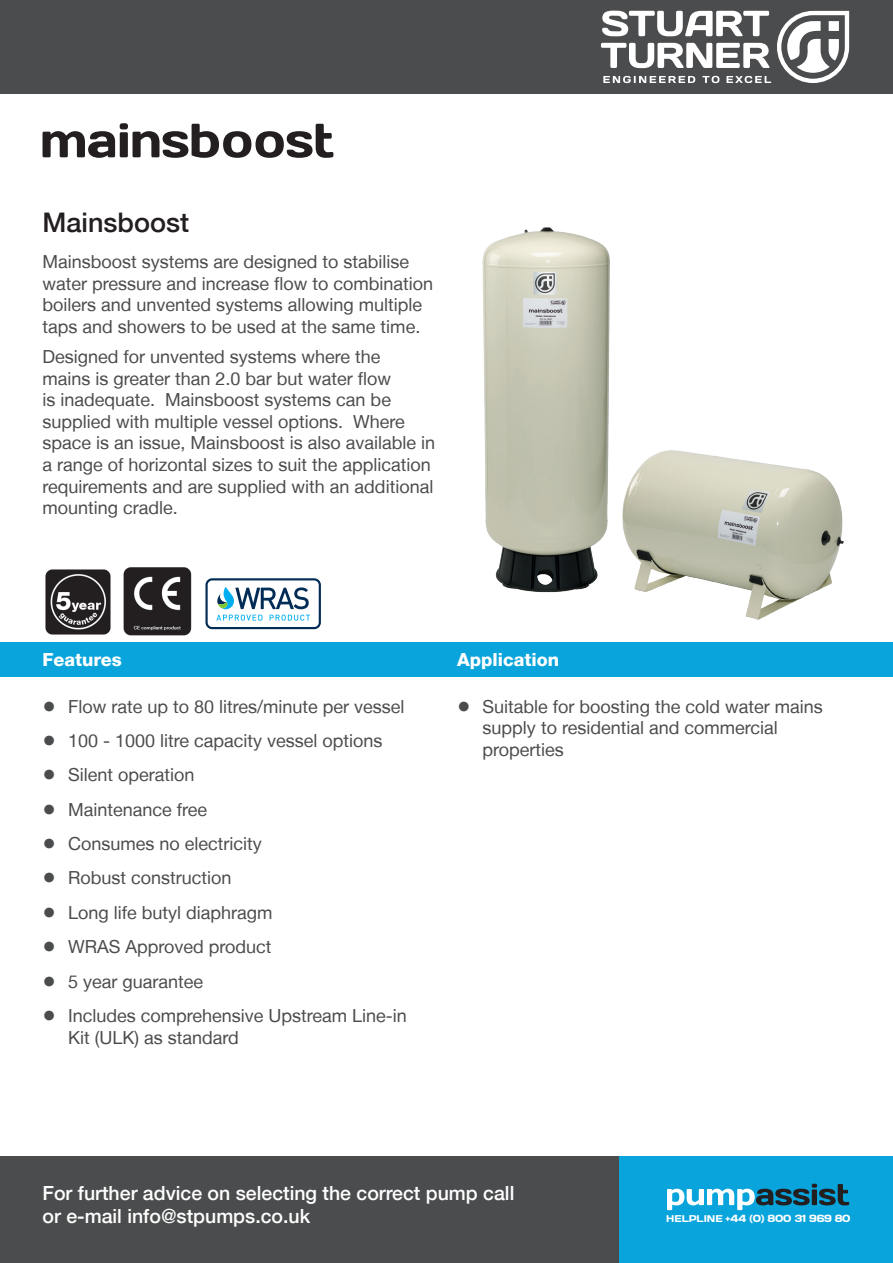
<style>
.page{position:relative;width:893px;height:1263px;background:#fff}
.page>*{position:absolute;margin:0;border:0;box-sizing:border-box;transform-origin:0 0}
.t1{font:500 27px "Helvetica Neue LT";color:#231f20}
.t2{font:500 19.5px/23.4px "Helvetica Neue LT";color:#fff}
.Text_-_Body{font:18px/21.6px "Helvetica Neue LT";color:#4b4c4d}
.Text_-_Sub_Heading{font:800 18px "Helvetica Neue LT";color:#fff}
.t3{font:10.35px "Days";letter-spacing:-.025em;color:#fff}
.s1{font-size:27px}
.s2{font-size:9.75px}
</style>
<div class="page">
<div style="left:0;top:1157px;width:621px;height:106px;background:#4b4c4d"></div>
<div style="left:620px;top:1157px;width:273px;height:106px;background:#08a4db"></div>
<svg style="left:667px;top:1184px;width:182px;height:26px"></svg>
<div style="left:0;top:642px;width:893px;height:34px;background:#08a4db"></div>
<div style="left:0;top:0;width:893px;height:94px;background:#4b4c4d"></div>
<svg style="left:602px;top:11px;width:167px;height:25px"></svg>
<svg style="left:601px;top:43px;width:168px;height:25px"></svg>
<svg style="left:603px;top:76px;width:92px;height:7px"></svg>
<svg style="left:702px;top:76px;width:17px;height:7px"></svg>
<svg style="left:726px;top:76px;width:45px;height:7px"></svg>
<svg style="left:777px;top:11px;width:72px;height:72px"></svg>
<img style="left:482px;top:227px;width:128px;height:366px">
<img style="left:45px;top:569px;width:66px;height:66px">
<img style="left:123px;top:567px;width:69px;height:69px">
<svg style="left:216px;top:615px;width:46px;height:6px"></svg>
<svg style="left:270px;top:615px;width:40px;height:6px"></svg>
<svg style="left:217px;top:587px;width:92px;height:22px"></svg>
<div style="left:205px;top:578px;width:116px;height:51px;border:2px solid #002c55;border-radius:6px"></div>
<img style="left:607px;top:412px;width:237px;height:208px">
<svg style="left:43px;top:123px;width:290px;height:35px"></svg>
<h1 class="t1" style="left:43px;top:206px;width:148px">Mainsboost</h1>
<p class="Text_-_Body" style="left:43px;top:251px;width:392px">Mainsboost systems are designed to stabilise water pressure and increase flow to combination boilers and unvented systems allowing multiple taps and showers to be used at the same time.</p>
<p class="Text_-_Body" style="left:43px;top:345px;width:394px">Designed for unvented systems where the<br>mains is greater than 2.0 bar but water flow<br>is inadequate. Mainsboost systems can be supplied with multiple vessel options. Where space is an issue, Mainsboost is also available in a range of horizontal sizes to suit the application requirements and are supplied with an additional mounting cradle.</p>
<p class="Text_-_Sub_Heading" style="left:43px;top:648px;width:81px">Features</p>
<p class="Text_-_Body" style="left:43px;top:695px;width:363px"><span class="s1">•</span> Flow rate up to 80 litres/minute per vessel</p>
<p class="Text_-_Body" style="left:43px;top:730px;width:341px"><span class="s1">•</span> 100 - 1000 litre capacity vessel options</p>
<p class="Text_-_Body" style="left:43px;top:764px;width:153px"><span class="s1">•</span> Silent operation</p>
<p class="Text_-_Body" style="left:43px;top:798px;width:166px"><span class="s1">•</span> Maintenance free</p>
<p class="Text_-_Body" style="left:43px;top:833px;width:221px"><span class="s1">•</span> Consumes no electricity</p>
<p class="Text_-_Body" style="left:43px;top:867px;width:190px"><span class="s1">•</span> Robust construction</p>
<p class="Text_-_Body" style="left:43px;top:901px;width:231px"><span class="s1">•</span> Long life butyl diaphragm</p>
<p class="Text_-_Body" style="left:43px;top:936px;width:230px"><span class="s1">•</span> WRAS Approved product</p>
<p class="Text_-_Body" style="left:43px;top:970px;width:162px"><span class="s1">•</span> 5 year guarantee</p>
<p class="Text_-_Body" style="left:68px;top:1004px;width:340px;text-indent:-26px"><span class="s1">•</span> Includes comprehensive Upstream Line-in<br>Kit (ULK) as standard</p>
<p class="Text_-_Sub_Heading" style="left:457px;top:648px;width:104px">Application</p>
<p class="Text_-_Body" style="left:483px;top:695px;width:342px;text-indent:-26px"><span class="s1">•</span> Suitable for boosting the cold water mains supply to residential and commercial properties</p>
<p class="t2" style="left:43px;top:1181px;width:473px">For further advice on selecting the correct pump call or e-mail info@stpumps.co.uk</p>
<p class="t3" style="left:666px;top:1211px;width:186px"><span class="s2">HELPLINE</span> +44 (0) 800 31 969 80</p>
</div>
